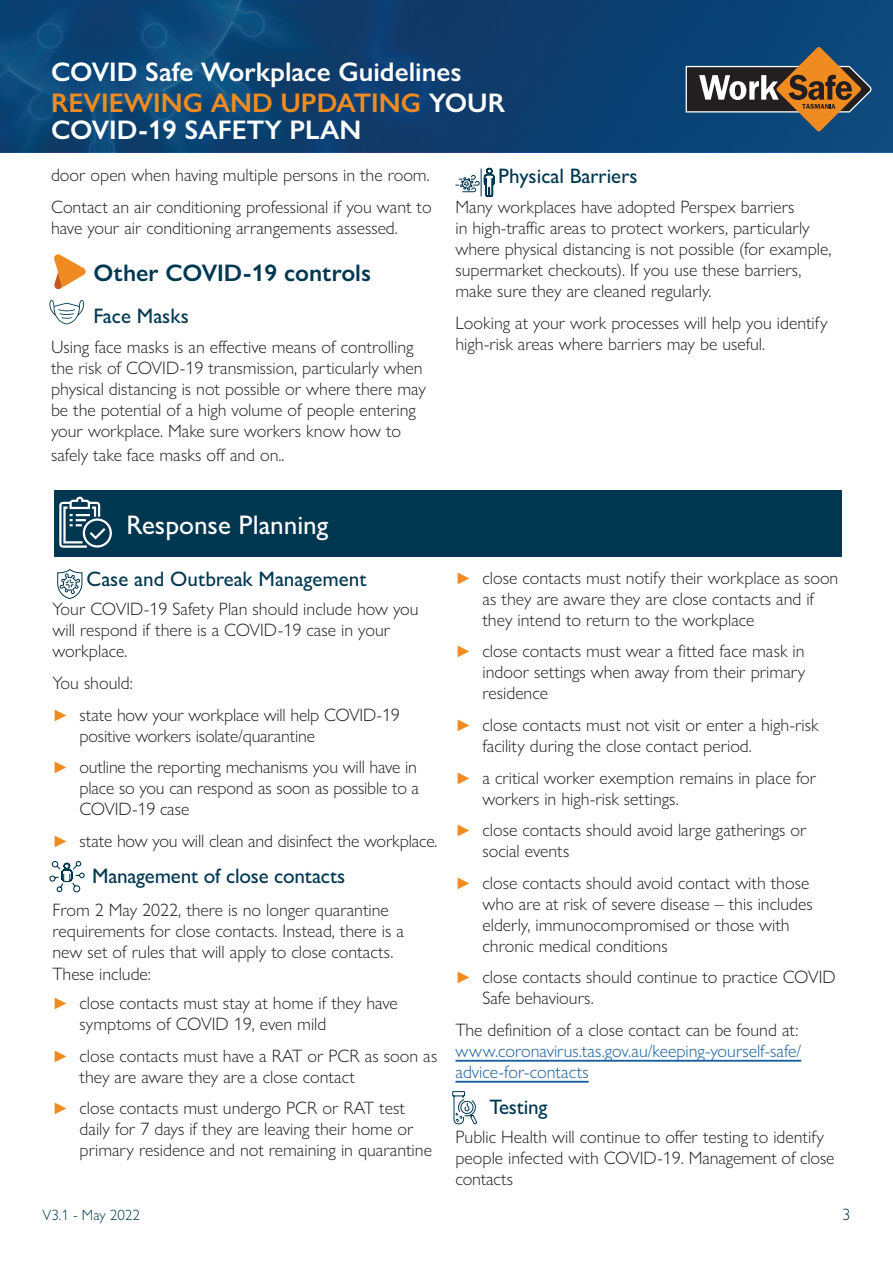
<style>
.page{position:relative;width:893px;height:1263px;background:#fff}
.page>*{position:absolute;margin:0;border:0;box-sizing:border-box;transform-origin:0 0}
.t1{font:600 27px/31.2px "Gill Sans Nova";color:#fff}
.t2{font:500 27px "Gill Sans Nova";color:#fff}
.t3{font:600 24px "Gill Sans Nova";color:#003750}
.t4{font:500 21px "Gill Sans Nova";color:#003750}
.t5{font:300 18px/21px "Gill Sans Nova";color:#231f20}
.t6{font:300 18px/21px "Gill Sans Nova";color:#175d9e}
.t7{font:300 16.5px "Gill Sans Nova";color:#003750}
.t8{font:300 15px "Gill Sans Nova";color:#003750}
.s1{color:#f08b21}
.s2{font-weight:500;font-size:16.5px;color:#f08b21}
</style>
<div class="page">
<svg style="left:0;top:0;width:893px;height:151px;background:#0d4272"></svg>
<svg style="left:685px;top:47px;width:187px;height:85px;background:#50575b"></svg>
<div style="left:54px;top:491px;width:788px;height:66px;background:#003750"></div>
<svg style="left:49px;top:300px;width:35px;height:24px"></svg>
<svg style="left:57px;top:569px;width:26px;height:30px"></svg>
<svg style="left:455px;top:168px;width:40px;height:29px"></svg>
<svg style="left:59px;top:496px;width:53px;height:52px"></svg>
<svg style="left:54px;top:254px;width:32px;height:36px"></svg>
<hr style="left:455px;top:1060px;width:346px;height:2px;background:#175d9e">
<hr style="left:455px;top:1081px;width:134px;height:2px;background:#175d9e">
<svg style="left:452px;top:1091px;width:25px;height:34px"></svg>
<svg style="left:49px;top:861px;width:36px;height:32px"></svg>
<h1 class="t1" style="left:51px;top:56px;width:456px">COVID Safe Workplace Guidelines<br><span class="s1">REVIEWING AND UPDATING</span> YOUR</h1>
<h1 class="t1" style="left:51px;top:114px;width:312px">COVID-19 SAFETY PLAN</h1>
<p class="t5" style="left:51px;top:159px;width:382px;line-height:31.7px">door open when having multiple persons in the room.<br>Contact an air conditioning professional if you want to</p>
<p class="t5" style="left:51px;top:217px;width:348px">have your air conditioning arrangements assessed.</p>
<h2 class="t3" style="left:94px;top:258px;width:279px">Other COVID-19 controls</h2>
<p class="t4" style="left:94px;top:303px;width:97px">Face Masks</p>
<p class="t5" style="left:51px;top:336px;width:376px">Using face masks is an effective means of controlling the risk of COVID-19 transmission, particularly when physical distancing is not possible or where there may be the potential of a high volume of people entering your workplace. Make sure workers know how to</p>
<p class="t5" style="left:51px;top:444px;width:235px">safely take face masks off and on..</p>
<p class="t4" style="left:498px;top:163px;width:141px">Physical Barriers</p>
<p class="t5" style="left:455px;top:196px;width:377px">Many workplaces have adopted Perspex barriers<br>in high-traffic areas to protect workers, particularly where physical distancing is not possible (for example, supermarket checkouts). If you use these barriers, make sure they are cleaned regularly.</p>
<p class="t5" style="left:455px;top:312px;width:374px">Looking at your work processes will help you identify high-risk areas where barriers may be useful.</p>
<h1 class="t2" style="left:126px;top:508px;width:203px">Response Planning</h1>
<p class="t4" style="left:87px;top:566px;width:282px">Case and Outbreak Management</p>
<p class="t5" style="left:53px;top:598px;width:368px">Your COVID-19 Safety Plan should include how you will respond if there is a COVID-19 case in your workplace.</p>
<p class="t5" style="left:53px;top:667px;width:349px;line-height:31.7px">You should:<br><span class="s2">►</span> state how your workplace will help COVID-19</p>
<p class="t5" style="left:53px;top:719px;width:366px;line-height:31.7px;text-indent:27px">positive workers isolate/quarantine<br><span class="s2">►</span> outline the reporting mechanisms you will have in</p>
<p class="t5" style="left:80px;top:777px;width:341px">place so you can respond as soon as possible to a<br>COVID-19 case</p>
<p class="t5" style="left:53px;top:830px;width:386px"><span class="s2">►</span> state how you will clean and disinfect the workplace.</p>
<p class="t4" style="left:92px;top:863px;width:255px">Management of close contacts</p>
<p class="t5" style="left:53px;top:900px;width:353px">From 2 May 2022, there is no longer quarantine requirements for close contacts. Instead, there is a new set of rules that will apply to close contacts.<br>These include:</p>
<p class="t5" style="left:80px;top:992px;width:320px;text-indent:-27px"><span class="s2">►</span> close contacts must stay at home if they have symptoms of COVID 19, even mild</p>
<p class="t5" style="left:80px;top:1045px;width:359px;text-indent:-27px"><span class="s2">►</span> close contacts must have a RAT or PCR as soon as they are aware they are a close contact</p>
<p class="t5" style="left:80px;top:1097px;width:354px;text-indent:-27px"><span class="s2">►</span> close contacts must undergo PCR or RAT test daily for 7 days if they are leaving their home or primary residence and not remaining in quarantine</p>
<p class="t5" style="left:482px;top:567px;width:357px;text-indent:-27px"><span class="s2">►</span> close contacts must notify their workplace as soon as they are aware they are close contacts and if they intend to return to the workplace</p>
<p class="t5" style="left:482px;top:640px;width:324px;text-align:justify;text-indent:-27px"><span class="s2">►</span> close contacts must wear a fitted face mask in indoor settings when away from their primary residence</p>
<p class="t5" style="left:482px;top:714px;width:338px;text-indent:-27px"><span class="s2">►</span> close contacts must not visit or enter a high-risk facility during the close contact period.</p>
<p class="t5" style="left:482px;top:767px;width:335px;text-indent:-27px"><span class="s2">►</span> a critical worker exemption remains in place for workers in high-risk settings.</p>
<p class="t5" style="left:482px;top:819px;width:326px;text-indent:-27px"><span class="s2">►</span> close contacts should avoid large gatherings or social events</p>
<p class="t5" style="left:482px;top:872px;width:332px;text-indent:-27px"><span class="s2">►</span> close contacts should avoid contact with those who are at risk of severe disease – this includes elderly, immunocompromised or those with chronic medical conditions</p>
<p class="t5" style="left:482px;top:966px;width:355px;text-indent:-27px"><span class="s2">►</span> close contacts should continue to practice COVID<br>Safe behaviours.</p>
<p class="t5" style="left:455px;top:1019px;width:344px">The definition of a close contact can be found at:</p>
<p class="t6" style="left:455px;top:1040px;width:347px">www.coronavirus.tas.gov.au/keeping-yourself-safe/ advice-for-contacts</p>
<p class="t4" style="left:489px;top:1094px;width:60px">Testing</p>
<p class="t5" style="left:455px;top:1127px;width:380px">Public Health will continue to offer testing to identify people infected with COVID-19. Management of close contacts</p>
<p class="t8" style="left:43px;top:1206px;width:99px">V3.1 - May 2022</p>
<p class="t7" style="left:842px;top:1204px;width:10px">3</p>
</div>
